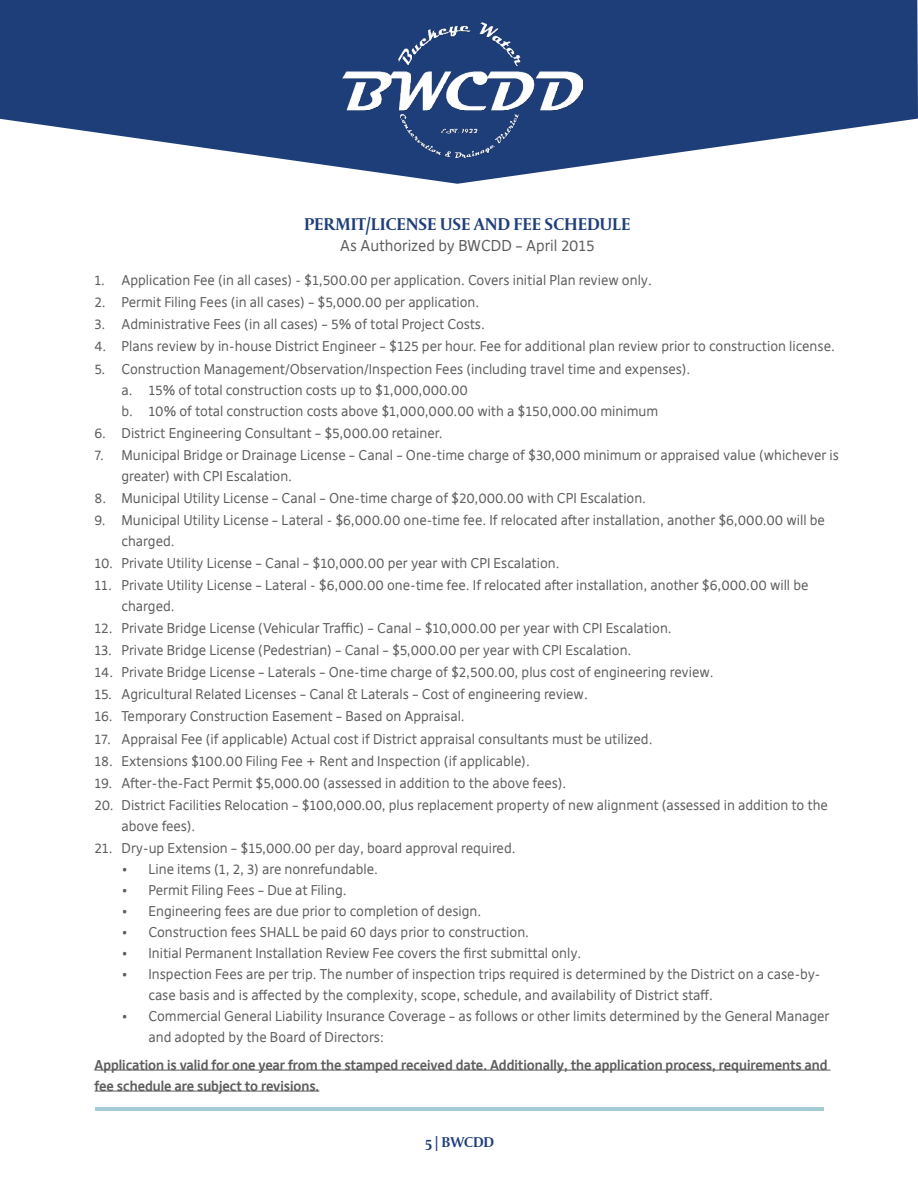
<style>
.page{position:relative;width:918px;height:1188px;background:#fff}
.page>*{position:absolute;margin:0;border:0;box-sizing:border-box;transform-origin:0 0}
.t1{font:700 18px "Capitolium 2";color:#1e3e79}
.t2{font:15px "Deja Rip";color:#5d5d5d}
.t3{font:700 15px "Capitolium 2";color:#1e3e79}
.t4{font:13.5px/21px "Deja Rip";color:#5d5d5d}
.t5{font:700 13.5px/21px "Deja Rip";color:#5d5d5d}
</style>
<div class="page">
<svg style="left:0;top:0;width:918px;height:184px;fill:#1e3e79"></svg>
<hr style="left:95px;top:1108px;width:729px;height:3px;background:#7ab1c1">
<img style="left:342px;top:23px;width:241px;height:135px">
<hr style="left:95px;top:1070px;width:736px;height:1px;background:#5d5d5d">
<hr style="left:95px;top:1091px;width:224px;height:1px;background:#5d5d5d">
<h1 class="t1" style="left:304px;top:216px;width:328px">PERMIT/LICENSE USE AND FEE SCHEDULE</h1>
<p class="t2" style="left:340px;top:238px;width:256px">As Authorized by BWCDD – April 2015</p>
<p class="t4" style="left:94px;top:271px;width:559px">1. Application Fee (in all cases) - $1,500.00 per application. Covers initial Plan review only.</p>
<p class="t4" style="left:94px;top:293px;width:386px">2. Permit Filing Fees (in all cases) – $5,000.00 per application.</p>
<p class="t4" style="left:94px;top:315px;width:392px">3. Administrative Fees (in all cases) – 5% of total Project Costs.</p>
<p class="t4" style="left:94px;top:337px;width:742px">4. Plans review by in-house District Engineer – $125 per hour. Fee for additional plan review prior to construction license.</p>
<p class="t4" style="left:122px;top:359px;width:570px;text-indent:-27px">5. Construction Management/Observation/Inspection Fees (including travel time and expenses). a. 15% of total construction costs up to $1,000,000.00<br>b. 10% of total construction costs above $1,000,000.00 with a $150,000.00 minimum</p>
<p class="t4" style="left:94px;top:423px;width:350px">6. District Engineering Consultant – $5,000.00 retainer.</p>
<p class="t4" style="left:122px;top:445px;width:719px;text-indent:-27px">7. Municipal Bridge or Drainage License – Canal – One-time charge of $30,000 minimum or appraised value (whichever is greater) with CPI Escalation.</p>
<p class="t4" style="left:94px;top:488px;width:553px">8. Municipal Utility License – Canal – One-time charge of $20,000.00 with CPI Escalation.</p>
<p class="t4" style="left:122px;top:510px;width:705px;text-indent:-27px">9. Municipal Utility License – Lateral - $6,000.00 one-time fee. If relocated after installation, another $6,000.00 will be charged.</p>
<p class="t4" style="left:94px;top:553px;width:467px">10. Private Utility License – Canal – $10,000.00 per year with CPI Escalation.</p>
<p class="t4" style="left:122px;top:575px;width:689px;text-indent:-27px">11. Private Utility License – Lateral - $6,000.00 one-time fee. If relocated after installation, another $6,000.00 will be charged.</p>
<p class="t4" style="left:94px;top:619px;width:579px">12. Private Bridge License (Vehicular Traffic) – Canal – $10,000.00 per year with CPI Escalation.</p>
<p class="t4" style="left:94px;top:641px;width:539px">13. Private Bridge License (Pedestrian) – Canal – $5,000.00 per year with CPI Escalation.</p>
<p class="t4" style="left:94px;top:663px;width:621px">14. Private Bridge License – Laterals – One-time charge of $2,500.00, plus cost of engineering review.</p>
<p class="t4" style="left:94px;top:685px;width:495px">15. Agricultural Related Licenses – Canal &amp; Laterals – Cost of engineering review.</p>
<p class="t4" style="left:94px;top:707px;width:372px">16. Temporary Construction Easement – Based on Appraisal.</p>
<p class="t4" style="left:94px;top:729px;width:560px">17. Appraisal Fee (if applicable) Actual cost if District appraisal consultants must be utilized.</p>
<p class="t4" style="left:94px;top:751px;width:437px">18. Extensions $100.00 Filing Fee + Rent and Inspection (if applicable).</p>
<p class="t4" style="left:94px;top:773px;width:473px">19. After-the-Fact Permit $5,000.00 (assessed in addition to the above fees).</p>
<p class="t4" style="left:122px;top:795px;width:708px;text-indent:-27px">20. District Facilities Relocation – $100,000.00, plus replacement property of new alignment (assessed in addition to the above fees).</p>
<p class="t4" style="left:94px;top:838px;width:423px">21. Dry-up Extension – $15,000.00 per day, board approval required.</p>
<p class="t4" style="left:122px;top:859px;width:258px">• Line items (1, 2, 3) are nonrefundable.</p>
<p class="t4" style="left:122px;top:880px;width:227px">• Permit Filing Fees – Due at Filing.</p>
<p class="t4" style="left:122px;top:901px;width:361px">• Engineering fees are due prior to completion of design.</p>
<p class="t4" style="left:122px;top:922px;width:409px">• Construction fees SHALL be paid 60 days prior to construction.</p>
<p class="t4" style="left:122px;top:943px;width:462px">• Initial Permanent Installation Review Fee covers the first submittal only.</p>
<p class="t4" style="left:148px;top:964px;width:674px;text-indent:-27px">• Inspection Fees are per trip. The number of inspection trips required is determined by the District on a case-by&shy;case basis and is affected by the complexity, scope, schedule, and availability of District staff.</p>
<p class="t4" style="left:148px;top:1006px;width:683px;text-indent:-27px">• Commercial General Liability Insurance Coverage – as follows or other limits determined by the General Manager and adopted by the Board of Directors:</p>
<p class="t5" style="left:94px;top:1056px;width:735px">Application is valid for one year from the stamped received date. Additionally, the application process, requirements and fee schedule are subject to revisions.</p>
<p class="t3" style="left:425px;top:1136px;width:71px">5 | BWCDD</p>
</div>
